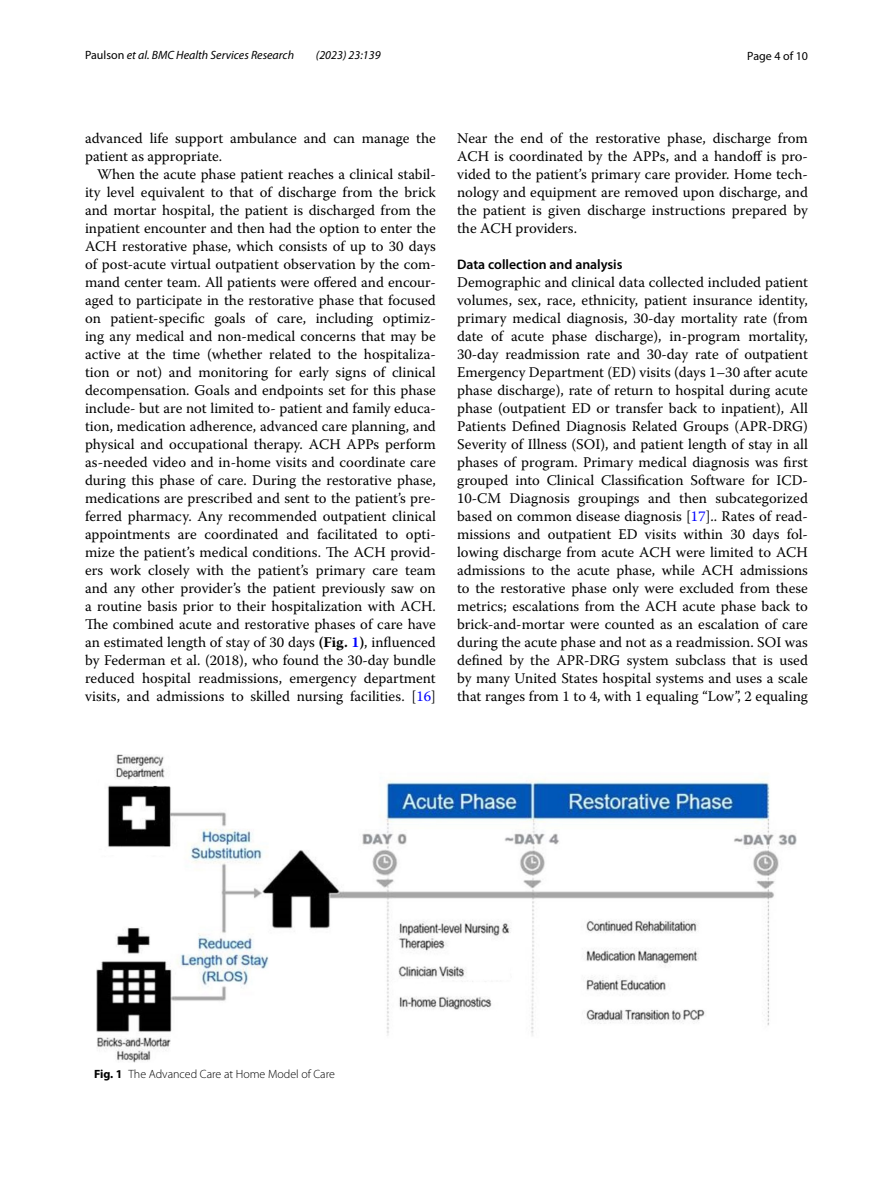
<style>
.page{position:relative;width:893px;height:1187px;background:#fff}
.page>*{position:absolute;margin:0;border:0;box-sizing:border-box;transform-origin:0 0}
.t1{font:14.7px/18px "Warnock Pro";color:#000;text-align:justify}
.t2{font:600 13.8px "Myriad Pro";color:#000}
.t3{font:italic 12px "Myriad Pro";color:#000}
.t4{font:300 12px "Myriad Pro";color:#000}
.t5{font:12px "Myriad Pro";color:#000}
.s1{font-style:normal}
.s2{font-weight:700}
.s3{font-weight:700;color:#00f}
.s4{color:#00f}
</style>
<div class="page">
<img style="left:96px;top:754px;width:701px;height:308px">
<p class="t3" style="left:85px;top:48px;width:211px"><span class="s1">Paulson</span> et al. BMC Health Services Research</p>
<p class="t3" style="left:316px;top:48px;width:66px">(2023) 23:139</p>
<p class="t5" style="left:747px;top:48px;width:62px">Page 4 of 10</p>
<p class="t1" style="left:85px;top:128px;width:352px">advanced life support ambulance and can manage the patient as appropriate.</p>
<p class="t1" style="left:85px;top:164px;width:352px;text-indent:12px">When the acute phase patient reaches a clinical stabil&shy;ity level equivalent to that of discharge from the brick and mortar hospital, the patient is discharged from the inpatient encounter and then had the option to enter the ACH restorative phase, which consists of up to 30 days of post-acute virtual outpatient observation by the com&shy;mand center team. All patients were offered and encour&shy;aged to participate in the restorative phase that focused on patient-specific goals of care, including optimiz&shy;ing any medical and non-medical concerns that may be active at the time (whether related to the hospitaliza&shy;tion or not) and monitoring for early signs of clinical decompensation. Goals and endpoints set for this phase include- but are not limited to- patient and family educa&shy;tion, medication adherence, advanced care planning, and physical and occupational therapy. ACH APPs perform as-needed video and in-home visits and coordinate care during this phase of care. During the restorative phase, medications are prescribed and sent to the patient’s pre&shy;ferred pharmacy. Any recommended outpatient clinical appointments are coordinated and facilitated to opti&shy;mize the patient’s medical conditions. The ACH provid&shy;ers work closely with the patient’s primary care team and any other provider’s the patient previously saw on a routine basis prior to their hospitalization with ACH.<br>The combined acute and restorative phases of care have an estimated length of stay of 30 days <span class="s2">(Fig.</span> <span class="s3">1</span><span class="s2">)</span>, influenced by Federman et al. (2018), who found the 30-day bundle reduced hospital readmissions, emergency department visits, and admissions to skilled nursing facilities. [<span class="s4">16</span>]</p>
<p class="t1" style="left:457px;top:128px;width:352px">Near the end of the restorative phase, discharge from ACH is coordinated by the APPs, and a handoff is pro&shy;vided to the patient’s primary care provider. Home tech&shy;nology and equipment are removed upon discharge, and the patient is given discharge instructions prepared by the ACH providers.</p>
<p class="t2" style="left:457px;top:255px;width:167px">Data collection and analysis</p>
<p class="t1" style="left:457px;top:272px;width:352px">Demographic and clinical data collected included patient volumes, sex, race, ethnicity, patient insurance identity, primary medical diagnosis, 30-day mortality rate (from date of acute phase discharge), in-program mortality, 30-day readmission rate and 30-day rate of outpatient Emergency Department (ED) visits (days 1–30 after acute phase discharge), rate of return to hospital during acute phase (outpatient ED or transfer back to inpatient), All Patients Defined Diagnosis Related Groups (APR-DRG)<br>Severity of Illness (SOI), and patient length of stay in all phases of program. Primary medical diagnosis was first grouped into Clinical Classification Software for ICD-10-CM Diagnosis groupings and then subcategorized based on common disease diagnosis [<span class="s4">17</span>].. Rates of read&shy;missions and outpatient ED visits within 30 days fol&shy;lowing discharge from acute ACH were limited to ACH admissions to the acute phase, while ACH admissions to the restorative phase only were excluded from these metrics; escalations from the ACH acute phase back to brick-and-mortar were counted as an escalation of care during the acute phase and not as a readmission. SOI was defined by the APR-DRG system subclass that is used by many United States hospital systems and uses a scale that ranges from 1 to 4, with 1 equaling “Low”, 2 equaling</p>
<p class="t4" style="left:94px;top:1067px;width:242px"><span class="s2">Fig. 1</span> The Advanced Care at Home Model of Care</p>
</div>
